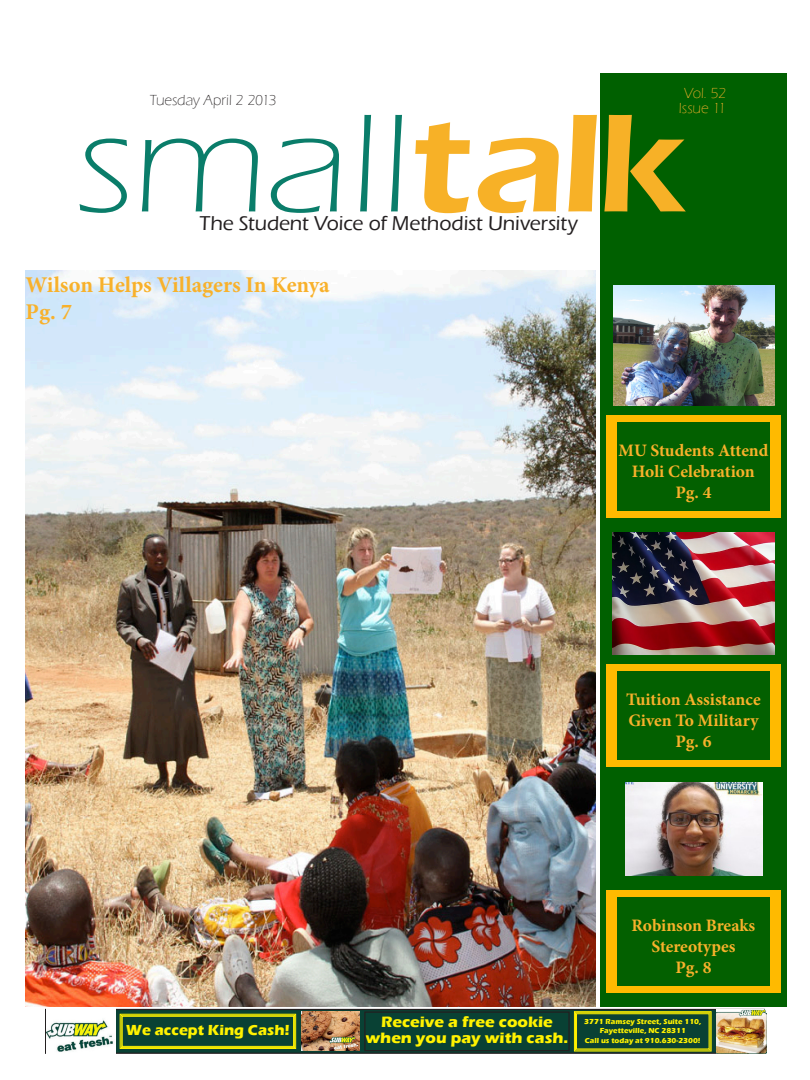
<style>
.page{position:relative;width:810px;height:1080px;background:#fff}
.page>*{position:absolute;margin:0;border:0;box-sizing:border-box;transform-origin:0 0}
.t1{font:700 22.5px "Minion Pro";color:#f8b12b}
.t2{font:500 20.62px "Eras ITC";letter-spacing:-.005em;color:#231f20}
.t3{font:700 17.5px/21px "Minion Pro";letter-spacing:-.005em;color:#f8b12b}
.t4{font:700 15.5px/16.2px "Eras ITC";color:#fff200;text-align:center;scale:1.05 1}
.t5{font:300 15px "Eras ITC";letter-spacing:-.005em;color:#231f20}
.t6{font:700 15px "Eras ITC";color:#fff200}
.t7{font:300 15px/15px "Eras ITC";letter-spacing:-.01em;color:#f8b12b;text-align:center}
.t8{font:700 7.5px/9px "Eras ITC";color:#fff200;text-align:center}
</style>
<div class="page">
<div style="left:600px;top:73px;width:187px;height:934px;background:#006000"></div>
<svg style="left:80px;top:139px;width:47px;height:74px"></svg>
<svg style="left:142px;top:139px;width:116px;height:72px"></svg>
<svg style="left:271px;top:139px;width:68px;height:74px"></svg>
<svg style="left:360px;top:115px;width:11px;height:96px"></svg>
<svg style="left:391px;top:115px;width:11px;height:96px"></svg>
<svg style="left:415px;top:122px;width:55px;height:91px"></svg>
<svg style="left:478px;top:138px;width:81px;height:75px"></svg>
<svg style="left:568px;top:115px;width:29px;height:96px"></svg>
<svg style="left:604px;top:115px;width:82px;height:96px"></svg>
<div style="left:46px;top:1009px;width:718px;height:44px;background:#094134"></div>
<div style="left:45px;top:1009px;width:720px;height:45px;border:1px solid #231f20"></div>
<img style="left:47px;top:1009px;width:68px;height:45px">
<svg style="left:574px;top:1011px;width:138px;height:40px"></svg>
<div style="left:575px;top:1013px;width:135px;height:37px;border:1px solid #fff200"></div>
<svg style="left:120px;top:1014px;width:176px;height:35px"></svg>
<div style="left:121px;top:1015px;width:174px;height:33px;border:1px solid #fff200"></div>
<div style="left:122px;top:1016px;width:172px;height:31px;border:1px solid #fff200"></div>
<div style="left:364px;top:1011px;width:206px;height:40px;border:1px solid #231f20"></div>
<img style="left:716px;top:1010px;width:51px;height:44px">
<img style="left:301px;top:1011px;width:58px;height:39px">
<img style="left:26px;top:270px;width:570px;height:737px">
<div style="left:606px;top:416px;width:175px;height:102px;background:#ffba00"></div>
<div style="left:617px;top:423px;width:153px;height:88px;background:#036000"></div>
<div style="left:606px;top:664px;width:175px;height:102px;background:#ffba00"></div>
<div style="left:617px;top:671px;width:153px;height:88px;background:#036000"></div>
<div style="left:606px;top:890px;width:175px;height:103px;background:#ffba00"></div>
<div style="left:617px;top:897px;width:153px;height:88px;background:#036000"></div>
<img style="left:626px;top:782px;width:136px;height:94px">
<img style="left:613px;top:285px;width:162px;height:121px">
<img style="left:612px;top:532px;width:163px;height:122px">
<p class="t5" style="left:150px;top:92px;width:128px">Tuesday April 2 2013</p>
<p class="t7" style="left:679px;top:86px;width:49px">Vol. 52<br>Issue 11</p>
<p class="t2" style="left:200px;top:212px;width:380px">The Student Voice of Methodist University</p>
<p class="t1" style="left:26px;top:269px;width:306px">Wilson Helps Villagers In Kenya</p>
<p class="t1" style="left:26px;top:296px;width:48px">Pg. 7</p>
<p class="t3" style="left:619px;top:440px;width:151px">MU Students Attend</p>
<p class="t3" style="left:632px;top:461px;width:124px">Holi Celebration</p>
<p class="t3" style="left:675px;top:482px;width:38px">Pg. 4</p>
<p class="t6" style="left:126px;top:1022px;width:165px">We accept King Cash!</p>
<p class="t3" style="left:626px;top:688px;width:136px">Tuition Assistance<br>Given To Military</p>
<p class="t3" style="left:675px;top:730px;width:38px">Pg. 6</p>
<p class="t4" style="left:366px;top:1013px;width:195px">Receive a free cookie when you pay with cash.</p>
<p class="t3" style="left:632px;top:915px;width:125px;text-align:center">Robinson Breaks<br>Stereotypes</p>
<p class="t3" style="left:675px;top:957px;width:38px">Pg. 8</p>
<p class="t8" style="left:584px;top:1017px;width:119px">3771 Ramsey Street, Suite 110,<br>Fayetteville, NC 28311</p>
<p class="t8" style="left:585px;top:1036px;width:117px">Call us today at 910.630-2300!</p>
</div>
